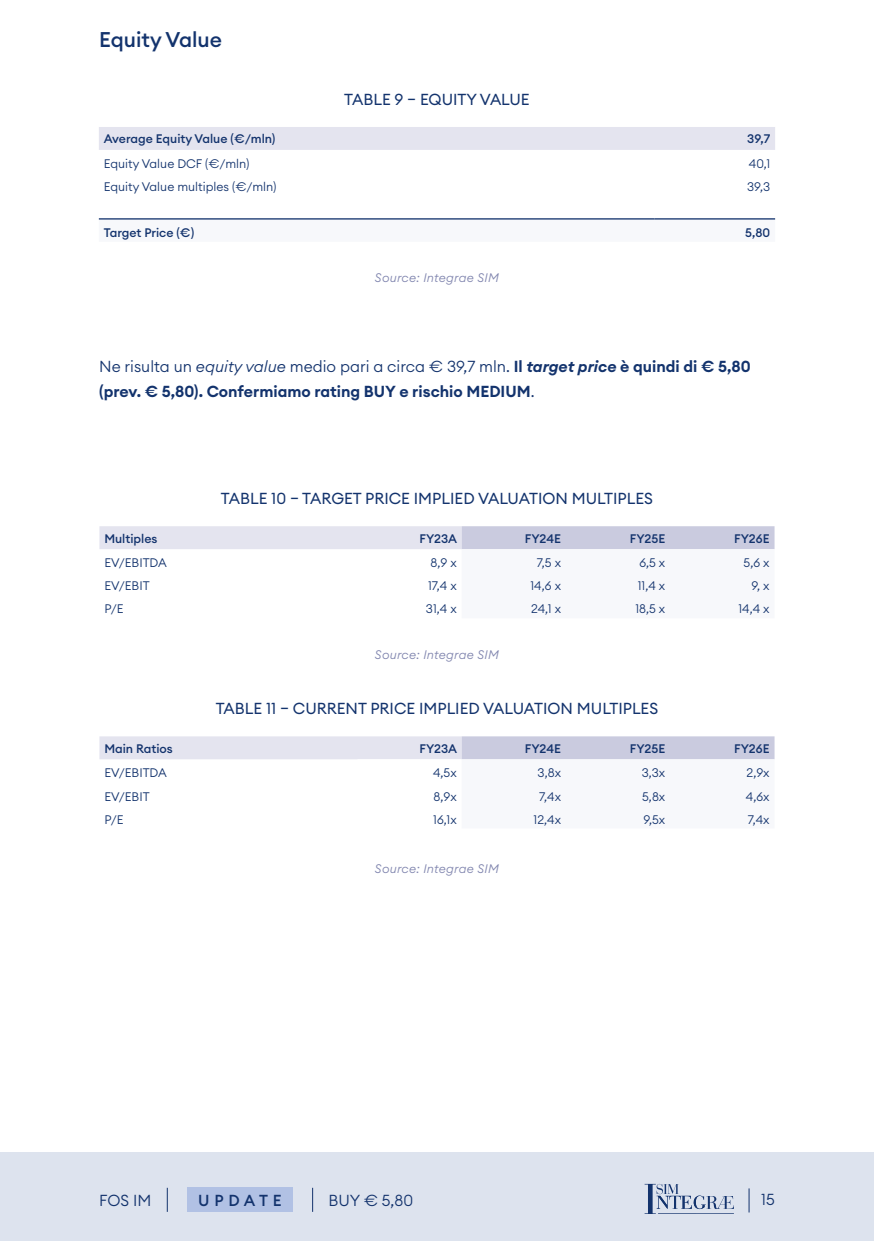
<style>
.page{position:relative;width:874px;height:1241px;background:#fff}
.page>*{position:absolute;margin:0;border:0;box-sizing:border-box;transform-origin:0 0}
.t1{font:500 21px "Euclid Circular A";color:#13336d}
.t2{font:600 15.75px/24.5px "Euclid Circular A";color:#13336d}
.t3{font:15.75px "Euclid Circular A";color:#13336d}
.t4{font:300 15.75px "Euclid Circular A";color:#13336d}
.t5{font:500 15.75px "Euclid Circular A";letter-spacing:.3em;color:#13336d}
.t6{font:300 12.25px "Euclid Circular A";color:#13336d}
.t7{font:500 12.25px "Euclid Circular A";color:#13336d}
.t8{font:italic 300 12.25px "Euclid Circular A";letter-spacing:.02em;color:#8186af}
.s1{font-weight:300}
.s2{font-weight:300;font-style:italic}
.s3{font-style:italic}
</style>
<div class="page">
<div style="left:0;top:1152px;width:873px;height:88px;background:#dde3ee"></div>
<svg style="left:167px;top:1187px;width:1px;height:24px"></svg>
<div style="left:187px;top:1187px;width:106px;height:24px;background:#b1c1e4"></div>
<svg style="left:312px;top:1187px;width:1px;height:24px"></svg>
<svg style="left:748px;top:1188px;width:1px;height:24px"></svg>
<svg style="left:644px;top:1183px;width:89px;height:30px"></svg>
<div style="left:99px;top:127px;width:675px;height:23px;background:#e4e4ef"></div>
<svg style="left:99px;top:219px;width:675px;height:1px"></svg>
<hr style="left:99px;top:218px;width:555px;height:1px;background:#13336d">
<hr style="left:654px;top:218px;width:120px;height:1px;background:#13336d">
<svg style="left:99px;top:526px;width:675px;height:23px;background:#d8d8e7"></svg>
<svg style="left:99px;top:736px;width:675px;height:24px;background:#d9dae8"></svg>
<h1 class="t1" style="left:99px;top:26px;width:124px">Equity Value</h1>
<p class="t3" style="left:344px;top:89px;width:187px">TABLE 9 – EQUITY VALUE</p>
<p class="t7" style="left:104px;top:131px;width:173px">Average Equity Value (€/mln)</p>
<p class="t7" style="left:746px;top:131px;width:24px">39,7</p>
<p class="t6" style="left:104px;top:156px;width:147px">Equity Value DCF (€/mln)</p>
<p class="t6" style="left:748px;top:156px;width:23px">40,1</p>
<p class="t6" style="left:104px;top:179px;width:174px">Equity Value multiples (€/mln)</p>
<p class="t6" style="left:746px;top:179px;width:24px">39,3</p>
<p class="t7" style="left:104px;top:224px;width:92px">Target Price (€)</p>
<p class="t7" style="left:744px;top:224px;width:26px">5,80</p>
<p class="t8" style="left:375px;top:270px;width:125px">Source: Integrae SIM</p>
<p class="t2" style="left:99px;top:354px;width:652px"><span class="s1">Ne risulta un</span> <span class="s2">equity value</span> <span class="s1">medio pari a circa € 39,7 mln.</span> Il <span class="s3">target price</span> è quindi di € 5,80 (prev. € 5,80). Confermiamo rating BUY e rischio MEDIUM<span class="s1">.</span></p>
<p class="t3" style="left:221px;top:488px;width:433px">TABLE 10 – TARGET PRICE IMPLIED VALUATION MULTIPLES</p>
<p class="t7" style="left:104px;top:530px;width:55px">Multiples</p>
<p class="t7" style="left:419px;top:530px;width:39px">FY23A</p>
<p class="t7" style="left:524px;top:530px;width:38px">FY24E</p>
<p class="t7" style="left:629px;top:530px;width:37px">FY25E</p>
<p class="t7" style="left:733px;top:530px;width:37px">FY26E</p>
<p class="t6" style="left:104px;top:555px;width:64px">EV/EBITDA</p>
<p class="t6" style="left:430px;top:555px;width:28px">8,9 x</p>
<p class="t6" style="left:536px;top:555px;width:26px">7,5 x</p>
<p class="t6" style="left:639px;top:555px;width:27px">6,5 x</p>
<p class="t6" style="left:743px;top:555px;width:27px">5,6 x</p>
<p class="t6" style="left:104px;top:578px;width:47px">EV/EBIT</p>
<p class="t6" style="left:428px;top:578px;width:30px">17,4 x</p>
<p class="t6" style="left:530px;top:578px;width:32px">14,6 x</p>
<p class="t6" style="left:637px;top:578px;width:29px">11,4 x</p>
<p class="t6" style="left:751px;top:578px;width:20px">9, x</p>
<p class="t6" style="left:104px;top:601px;width:21px">P/E</p>
<p class="t6" style="left:425px;top:601px;width:32px">31,4 x</p>
<p class="t6" style="left:531px;top:601px;width:31px">24,1 x</p>
<p class="t6" style="left:635px;top:601px;width:31px">18,5 x</p>
<p class="t6" style="left:738px;top:601px;width:33px">14,4 x</p>
<p class="t8" style="left:375px;top:646px;width:125px">Source: Integrae SIM</p>
<p class="t3" style="left:215px;top:698px;width:444px">TABLE 11 – CURRENT PRICE IMPLIED VALUATION MULTIPLES</p>
<p class="t7" style="left:104px;top:740px;width:70px">Main Ratios</p>
<p class="t7" style="left:419px;top:740px;width:39px">FY23A</p>
<p class="t7" style="left:524px;top:740px;width:38px">FY24E</p>
<p class="t7" style="left:629px;top:740px;width:37px">FY25E</p>
<p class="t7" style="left:733px;top:740px;width:37px">FY26E</p>
<p class="t6" style="left:104px;top:765px;width:64px">EV/EBITDA</p>
<p class="t6" style="left:433px;top:765px;width:25px">4,5x</p>
<p class="t6" style="left:537px;top:765px;width:25px">3,8x</p>
<p class="t6" style="left:641px;top:765px;width:25px">3,3x</p>
<p class="t6" style="left:746px;top:765px;width:24px">2,9x</p>
<p class="t6" style="left:104px;top:788px;width:47px">EV/EBIT</p>
<p class="t6" style="left:433px;top:788px;width:25px">8,9x</p>
<p class="t6" style="left:539px;top:788px;width:23px">7,4x</p>
<p class="t6" style="left:642px;top:788px;width:25px">5,8x</p>
<p class="t6" style="left:745px;top:788px;width:25px">4,6x</p>
<p class="t6" style="left:104px;top:811px;width:21px">P/E</p>
<p class="t6" style="left:433px;top:811px;width:25px">16,1x</p>
<p class="t6" style="left:533px;top:811px;width:29px">12,4x</p>
<p class="t6" style="left:643px;top:811px;width:23px">9,5x</p>
<p class="t6" style="left:747px;top:811px;width:23px">7,4x</p>
<p class="t8" style="left:375px;top:860px;width:125px">Source: Integrae SIM</p>
<p class="t4" style="left:99px;top:1189px;width:54px">FOS IM</p>
<p class="t5" style="left:198px;top:1190px;width:85px">UPDATE</p>
<p class="t4" style="left:328px;top:1189px;width:86px">BUY € 5,80</p>
<p class="t4" style="left:760px;top:1188px;width:15px">15</p>
</div>
